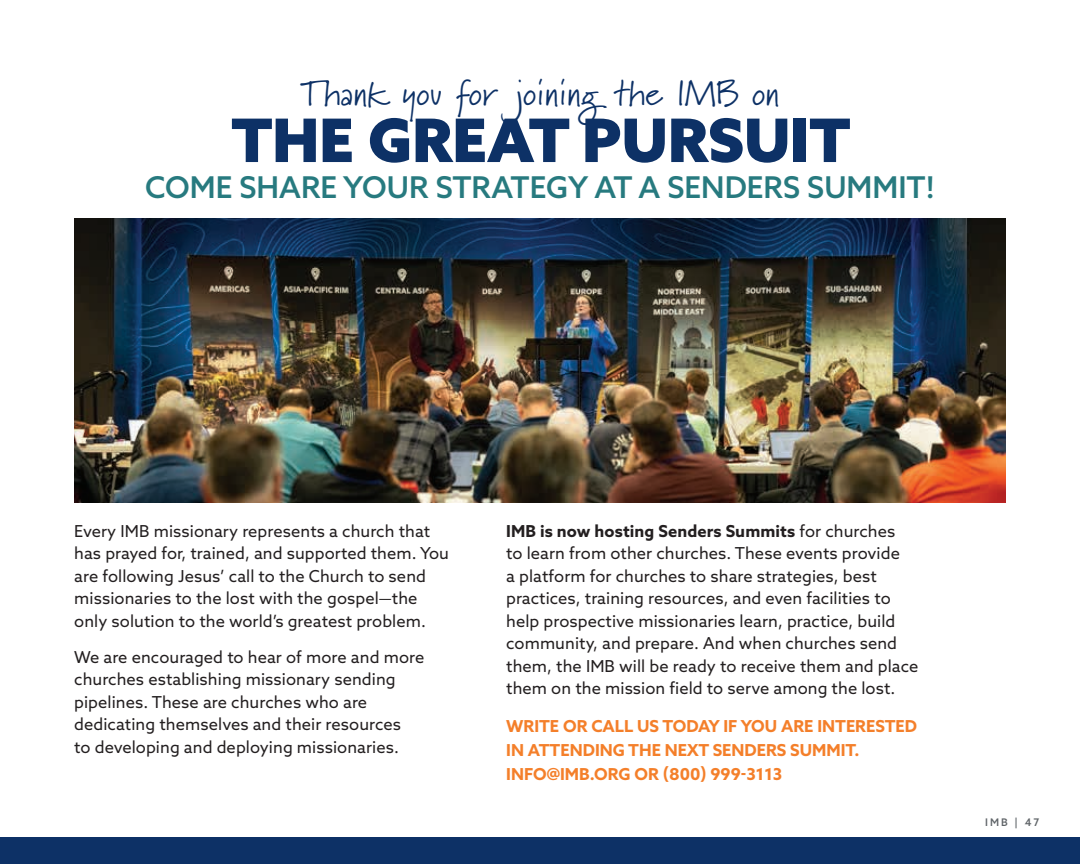
<style>
.page{position:relative;width:1080px;height:864px;background:#fff}
.page>*{position:absolute;margin:0;border:0;box-sizing:border-box;transform-origin:0 0}
.t1{font:900 60px "Azo Sans";color:#0d3166}
.t2{font:36px "Marydale";color:#0d3166}
.t3{font:500 30px "Azo Sans";color:#277a7f}
.t4{font:16.5px/22.5px "Azo Sans";letter-spacing:.005em;color:#231f20}
.t5{font:700 16.5px/24px "Azo Sans";color:#f47f2a}
.t6{font:500 10.5px "Azo Sans";color:#5e6367}
.s1{font-weight:700}
</style>
<div class="page">
<div style="left:0;top:837px;width:1080px;height:27px;background:#0d3166"></div>
<img style="left:74px;top:218px;width:932px;height:284px">
<h2 class="t2" style="left:301px;top:72px;width:480px">Thank you for joining the IMB on</h2>
<h1 class="t1" style="left:232px;top:100px;width:620px">THE GREAT PURSUIT</h1>
<h3 class="t3" style="left:145px;top:168px;width:791px">COME SHARE YOUR STRATEGY AT A SENDERS SUMMIT!</h3>
<p class="t4" style="left:74px;top:519px;width:376px">Every IMB missionary represents a church that has prayed for, trained, and supported them. You are following Jesus’ call to the Church to send missionaries to the lost with the gospel—the only solution to the world’s greatest problem.</p>
<p class="t4" style="left:74px;top:645px;width:352px">We are encouraged to hear of more and more churches establishing missionary sending pipelines. These are churches who are dedicating themselves and their resources<br>to developing and deploying missionaries.</p>
<p class="t4" style="left:506px;top:519px;width:414px"><span class="s1">IMB is now hosting Senders Summits</span> for churches<br>to learn from other churches. These events provide<br>a platform for churches to share strategies, best practices, training resources, and even facilities to help prospective missionaries learn, practice, build community, and prepare. And when churches send them, the IMB will be ready to receive them and place them on the mission field to serve among the lost.</p>
<p class="t5" style="left:506px;top:713px;width:412px">WRITE OR CALL US TODAY IF YOU ARE INTERESTED<br>IN ATTENDING THE NEXT SENDERS SUMMIT.<br>INFO@IMB.ORG OR (800) 999-3113</p>
<p class="t6" style="left:985px;top:815px;width:56px">IMB | 47</p>
</div>
